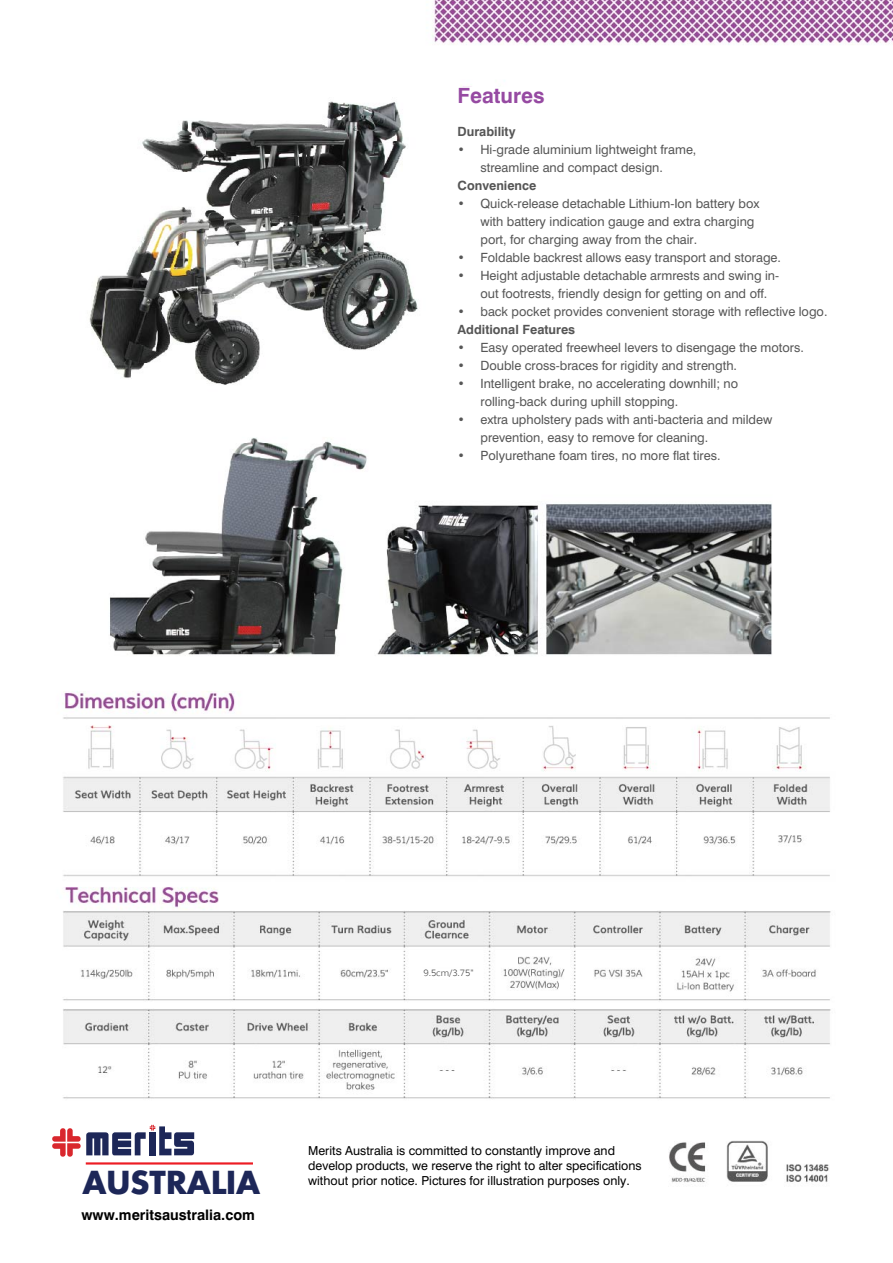
<style>
.page{position:relative;width:893px;height:1263px;background:#fff}
.page>*{position:absolute;margin:0;border:0;box-sizing:border-box;transform-origin:0 0}
.t1{font:700 30.75px "Futura";color:#1d2758}
.t2{font:700 21px "Swiss";color:#964aa2}
.t3{font:700 14.55px "Swiss";color:#000}
.t4{font:12.75px/18px "Swiss Roman";color:#565656}
.t5{font:700 12.75px "Swiss";color:#565656}
.t6{font:12.45px/14.9px "Swiss Roman";color:#000}
.t7{font:300 9px "Muli";color:#404040}
.s1{font-size:13.8px;color:#fff}
</style>
<div class="page">
<img style="left:63px;top:0;width:830px;height:1183px">
<img style="left:423px;top:967px;width:55px;height:12px">
<div style="left:458px;top:87px;width:397px;height:400px;background:#fff"></div>
<div style="left:43px;top:1115px;width:586px;height:90px;background:#fff"></div>
<svg style="left:52px;top:1125px;width:142px;height:32px"></svg>
<hr style="left:86px;top:1162px;width:167px;height:2px;background:#ed1d24">
<h2 class="t2" style="left:458px;top:83px;width:89px">Features</h2>
<p class="t5" style="left:458px;top:124px;width:59px">Durability</p>
<p class="t4" style="left:480px;top:140px;width:217px;text-indent:-23px">• Hi-grade aluminium lightweight frame, streamline and compact design.</p>
<p class="t5" style="left:458px;top:178px;width:80px">Convenience</p>
<p class="t4" style="left:480px;top:194px;width:281px;text-indent:-23px">• Quick-release detachable Lithium-Ion battery box with battery indication gauge and extra charging port, for charging away from the chair.</p>
<p class="t4" style="left:458px;top:248px;width:325px">• Foldable backrest allows easy transport and storage.</p>
<p class="t4" style="left:480px;top:266px;width:300px;text-indent:-23px">• Height adjustable detachable armrests and swing in&shy;out footrests, friendly design for getting on and off.</p>
<p class="t4" style="left:458px;top:302px;width:371px">• back pocket provides convenient storage with reflective logo.</p>
<p class="t5" style="left:458px;top:322px;width:119px">Additional Features</p>
<p class="t4" style="left:458px;top:338px;width:348px">• Easy operated freewheel levers to disengage the motors.</p>
<p class="t4" style="left:458px;top:356px;width:281px">• Double cross-braces for rigidity and strength.</p>
<p class="t4" style="left:480px;top:374px;width:259px;text-indent:-23px">• Intelligent brake, no accelerating downhill; no rolling-back during uphill stopping.</p>
<p class="t4" style="left:480px;top:410px;width:293px;text-indent:-23px">• extra upholstery pads with anti-bacteria and mildew prevention, easy to remove for cleaning.</p>
<p class="t4" style="left:458px;top:446px;width:264px">• Polyurethane foam tires, no more flat tires.</p>
<p class="t7" style="left:423px;top:967px;width:52px">9.5cm/3.75"</p>
<h1 class="t1" style="left:83px;top:1161px;width:179px">AUSTRALIA</h1>
<p class="t3" style="left:81px;top:1206px;width:183px">www.meritsaustralia.com<span class="s1">u</span></p>
<p class="t6" style="left:308px;top:1143px;width:335px">Merits Australia is committed to constantly improve and develop products, we reserve the right to alter specifications without prior notice. Pictures for illustration purposes only.</p>
</div>
